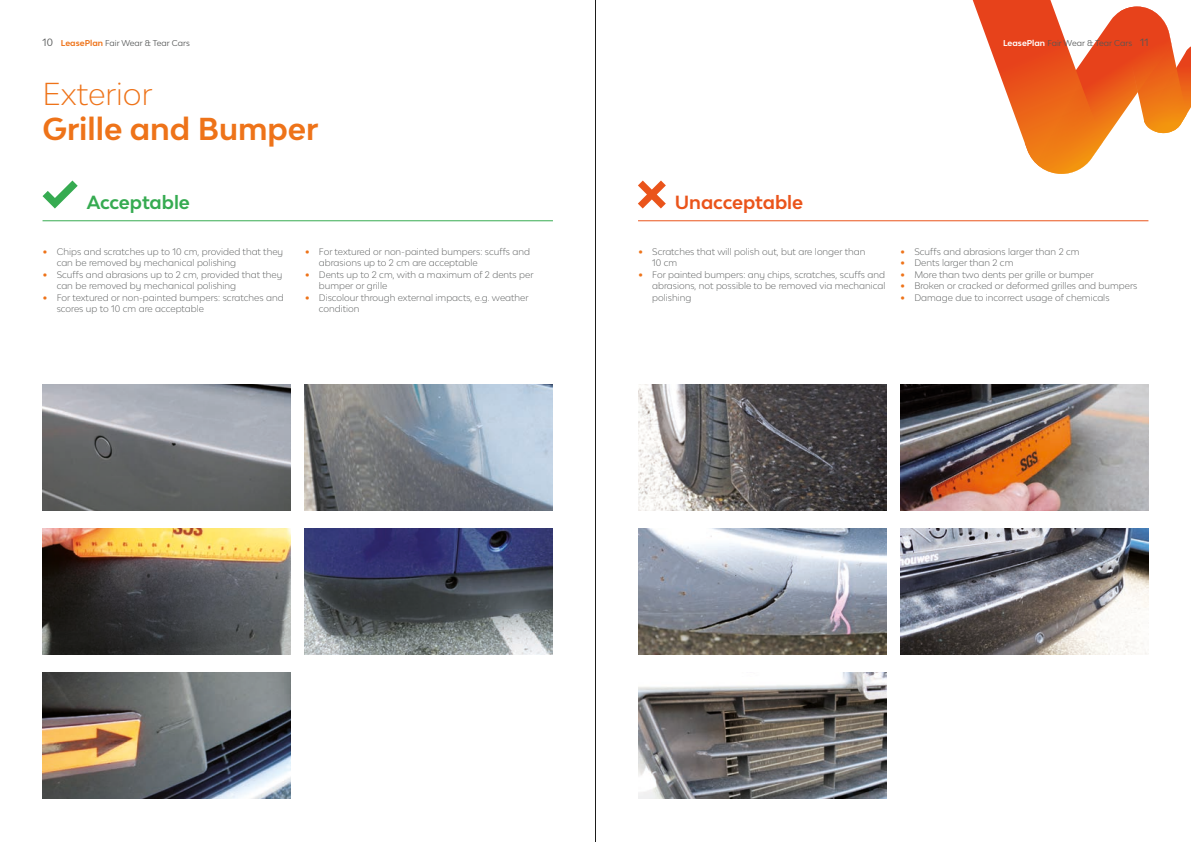
<style>
.page{position:relative;width:1191px;height:842px;background:#fff}
.page>*{position:absolute;margin:0;border:0;box-sizing:border-box;transform-origin:0 0}
.t1{font:700 30px "Lease Plan";color:#ee7319}
.t2{font:300 30px "Lease Plan";color:#ee7319}
.t3{font:700 18px "Lease Plan";letter-spacing:-.005em;color:#ea541b}
.t4{font:700 18px "Lease Plan";letter-spacing:-.01em;color:#36ab51}
.t5{font:300 9px/11.5px "Lease Plan";color:#545656}
.t6{font:8px "Lease Plan";color:#545656}
.s1{font-size:10px}
.s2{font-weight:700;color:#ee7319}
.s3{font-weight:700;color:#fff}
.s4{font-weight:700;font-size:13px;color:#ee7319}
</style>
<div class="page">
<svg style="left:972px;top:0;width:219px;height:174px"></svg>
<img style="left:638px;top:384px;width:248px;height:126px">
<img style="left:900px;top:384px;width:248px;height:126px">
<img style="left:638px;top:528px;width:248px;height:126px">
<img style="left:900px;top:528px;width:248px;height:126px">
<img style="left:638px;top:672px;width:248px;height:126px">
<img style="left:43px;top:384px;width:248px;height:126px">
<img style="left:305px;top:384px;width:248px;height:126px">
<img style="left:305px;top:528px;width:248px;height:126px">
<img style="left:43px;top:672px;width:248px;height:126px">
<img style="left:43px;top:528px;width:248px;height:126px">
<svg style="left:43px;top:181px;width:35px;height:28px"></svg>
<svg style="left:638px;top:180px;width:28px;height:28px"></svg>
<hr style="left:43px;top:220px;width:510px;height:1px;background:#36ab51">
<hr style="left:638px;top:220px;width:510px;height:1px;background:#ea541b">
<hr style="left:595px;top:0;width:1px;height:842px;background:#1d1d1b">
<p class="t6" style="left:43px;top:38px;width:149px"><span class="s1">10</span> <span class="s2">LeasePlan</span> Fair Wear &amp; Tear Cars</p>
<p class="t6" style="left:1003px;top:38px;width:147px"><span class="s3">LeasePlan</span> Fair Wear &amp; Tear Cars <span class="s1">11</span></p>
<h1 class="t2" style="left:43px;top:74px;width:111px">Exterior</h1>
<h1 class="t1" style="left:43px;top:109px;width:277px">Grille and Bumper</h1>
<h2 class="t4" style="left:87px;top:190px;width:105px">Acceptable</h2>
<h2 class="t3" style="left:675px;top:190px;width:130px">Unacceptable</h2>
<p class="t5" style="left:57px;top:245px;width:228px;text-indent:-14px"><span class="s4">•</span> Chips and scratches up to 10 cm, provided that they can be removed by mechanical polishing</p>
<p class="t5" style="left:57px;top:268px;width:227px;text-indent:-14px"><span class="s4">•</span> Scuffs and abrasions up to 2 cm, provided that they can be removed by mechanical polishing</p>
<p class="t5" style="left:57px;top:291px;width:228px;text-indent:-14px"><span class="s4">•</span> For textured or non-painted bumpers: scratches and scores up to 10 cm are acceptable</p>
<p class="t5" style="left:319px;top:245px;width:213px;text-indent:-14px"><span class="s4">•</span> For textured or non-painted bumpers: scuffs and abrasions up to 2 cm are acceptable</p>
<p class="t5" style="left:319px;top:268px;width:216px;text-indent:-14px"><span class="s4">•</span> Dents up to 2 cm, with a maximum of 2 dents per bumper or grille</p>
<p class="t5" style="left:319px;top:291px;width:211px;text-indent:-14px"><span class="s4">•</span> Discolour through external impacts, e.g. weather condition</p>
<p class="t5" style="left:652px;top:245px;width:215px;text-indent:-14px"><span class="s4">•</span> Scratches that will polish out, but are longer than<br>10 cm</p>
<p class="t5" style="left:652px;top:268px;width:235px;text-align:justify;text-indent:-14px"><span class="s4">•</span> For painted bumpers: any chips, scratches, scuffs and abrasions, not possible to be removed via mechanical polishing</p>
<p class="t5" style="left:900px;top:245px;width:181px"><span class="s4">•</span> Scuffs and abrasions larger than 2 cm</p>
<p class="t5" style="left:900px;top:257px;width:115px"><span class="s4">•</span> Dents larger than 2 cm</p>
<p class="t5" style="left:900px;top:268px;width:195px"><span class="s4">•</span> More than two dents per grille or bumper</p>
<p class="t5" style="left:900px;top:280px;width:239px"><span class="s4">•</span> Broken or cracked or deformed grilles and bumpers</p>
<p class="t5" style="left:900px;top:291px;width:211px"><span class="s4">•</span> Damage due to incorrect usage of chemicals</p>
</div>
